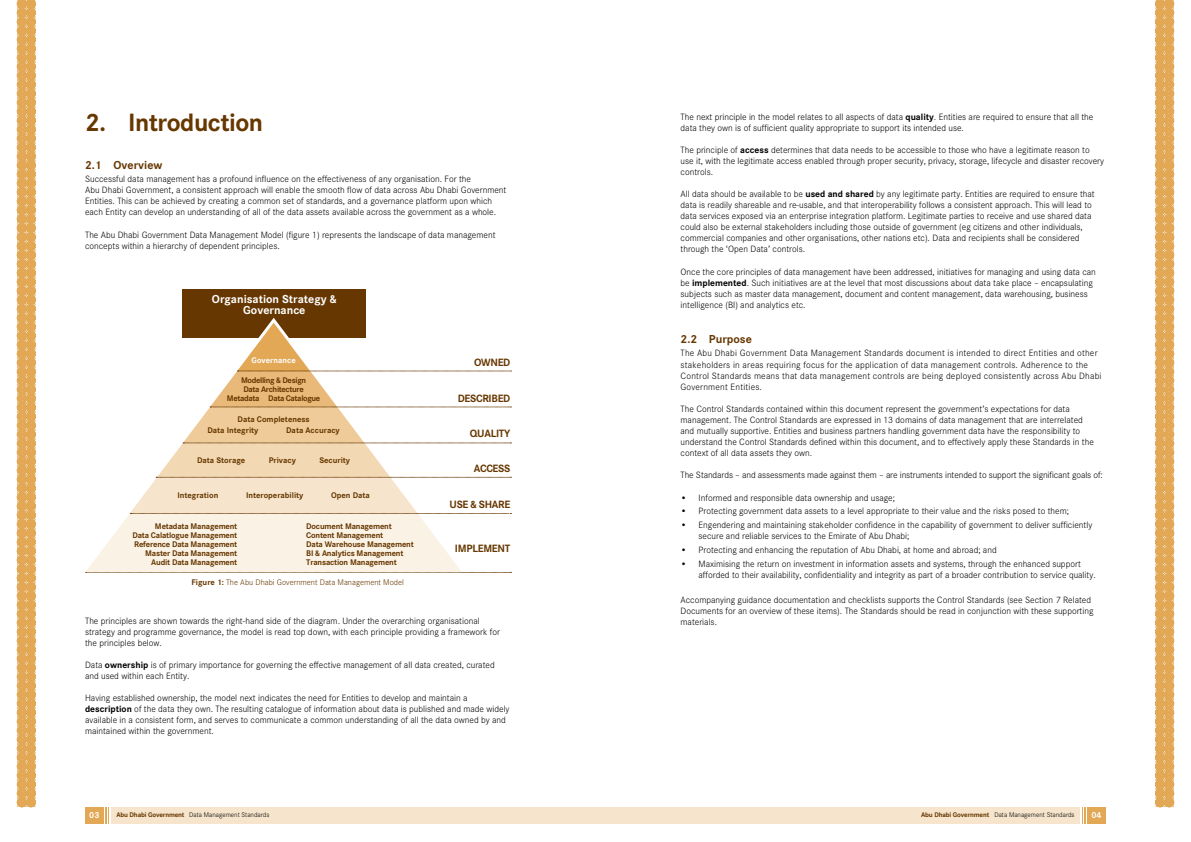
<style>
.page{position:relative;width:1191px;height:842px;background:#fff}
.page>*{position:absolute;margin:0;border:0;box-sizing:border-box;transform-origin:0 0}
.t1{font:700 26px "Corporate S";letter-spacing:-.02em;color:#663700}
.t2{font:700 12px/11px "Corporate S";color:#fff;text-align:center}
.t3{font:700 12px "Corporate S";color:#663700}
.t4{font:700 11px "Corporate S";letter-spacing:-.025em;color:#663700}
.t5{font:300 9.5px/11px "Corporate S";color:#000}
.t6{font:300 9.5px/11px "Corporate S";letter-spacing:.02em;color:#000}
.t7{font:700 9px "Corporate S";color:#fff}
.t8{font:700 8.5px/9px "Corporate S";letter-spacing:-.02em;color:#663700;text-align:right}
.t9{font:700 8.5px/9px "Corporate S";letter-spacing:-.04em;color:#663700;text-align:center}
.t10{font:300 8.5px "Corporate S";color:#663700}
.t11{font:700 8.5px/11px "Corporate S";color:#663700}
.t12{font:700 8.5px "Corporate S";color:#fff}
.t13{font:300 7px "Corporate S";color:#000}
.s1{font-weight:700}
.s2{font-weight:700;color:#663700}
</style>
<div class="page">
<div style="left:111px;top:807px;width:484px;height:16px;background:#f6e5cc"></div>
<div style="left:595px;top:807px;width:485px;height:16px;background:#f6e5cc"></div>
<div style="left:85px;top:807px;width:19px;height:16px;background:#e2a856"></div>
<div style="left:1087px;top:807px;width:19px;height:16px;background:#e2a856"></div>
<svg style="left:105px;top:807px;width:4px;height:16px"></svg>
<svg style="left:1082px;top:807px;width:4px;height:16px"></svg>
<svg style="left:17px;top:0;width:19px;height:807px"></svg>
<svg style="left:1155px;top:0;width:18px;height:807px"></svg>
<div style="left:183px;top:289px;width:183px;height:48px;background:#663700"></div>
<svg style="left:85px;top:318px;width:426px;height:255px"></svg>
<h1 class="t1" style="left:85px;top:107px;width:179px">2. Introduction</h1>
<p class="t3" style="left:85px;top:158px;width:79px">2.1 Overview</p>
<p class="t5" style="left:85px;top:174px;width:423px">Successful data management has a profound influence on the effectiveness of any organisation. For the<br>Abu Dhabi Government, a consistent approach will enable the smooth flow of data across Abu Dhabi Government Entities. This can be achieved by creating a common set of standards, and a governance platform upon which each Entity can develop an understanding of all of the data assets available across the government as a whole.</p>
<p class="t5" style="left:85px;top:229px;width:412px">The Abu Dhabi Government Data Management Model (figure 1) represents the landscape of data management concepts within a hierarchy of dependent principles.</p>
<p class="t2" style="left:212px;top:294px;width:126px">Organisation Strategy &amp;<br>Governance</p>
<p class="t12" style="left:251px;top:355px;width:46px">Governance</p>
<p class="t9" style="left:227px;top:376px;width:95px">Modelling &amp; Design<br>Data Architecture<br>Metadata Data Catalogue</p>
<p class="t11" style="left:207px;top:414px;width:104px;text-indent:30px">Data Completeness<br>Data Integrity</p>
<p class="t8" style="left:286px;top:426px;width:55px">Data Accuracy</p>
<p class="t8" style="left:197px;top:456px;width:50px">Data Storage</p>
<p class="t8" style="left:269px;top:456px;width:29px">Privacy</p>
<p class="t8" style="left:319px;top:456px;width:32px">Security</p>
<p class="t8" style="left:177px;top:491px;width:43px">Integration</p>
<p class="t11" style="left:246px;top:490px;width:59px">Interoperability</p>
<p class="t8" style="left:331px;top:491px;width:40px">Open Data</p>
<p class="t8" style="left:132px;top:522px;width:106px">Metadata Management<br>Data Calatlogue Management<br>Reference Data Management<br>Master Data Management<br>Audit Data Management</p>
<p class="t8" style="left:306px;top:521px;width:109px;text-align:left">Document Management<br>Content Management<br>Data Warehouse Management<br>BI &amp; Analytics Management<br>Transaction Management</p>
<p class="t10" style="left:191px;top:577px;width:214px"><span class="s1">Figure 1:</span> The Abu Dhabi Government Data Management Model</p>
<p class="t4" style="left:474px;top:356px;width:38px">OWNED</p>
<p class="t4" style="left:458px;top:392px;width:53px">descri bed</p>
<p class="t4" style="left:470px;top:427px;width:41px">quality</p>
<p class="t4" style="left:474px;top:462px;width:38px">acc ess</p>
<p class="t4" style="left:449px;top:498px;width:62px">use &amp; share</p>
<p class="t4" style="left:455px;top:542px;width:7px">impl</p>
<p class="t4" style="left:478px;top:542px;width:34px">em ent</p>
<p class="t5" style="left:85px;top:615px;width:416px">The principles are shown towards the right-hand side of the diagram. Under the overarching organisational strategy and programme governance, the model is read top down, with each principle providing a framework for the principles below.</p>
<p class="t5" style="left:85px;top:659px;width:411px">Data <span class="s1">ownership</span> is of primary importance for governing the effective management of all data created, curated and used within each Entity.</p>
<p class="t5" style="left:85px;top:693px;width:426px">Having established ownership, the model next indicates the need for Entities to develop and maintain a <span class="s1">description</span> of the data they own. The resulting catalogue of information about data is published and made widely available in a consistent form, and serves to communicate a common understanding of all the data owned by and maintained within the government.</p>
<p class="t5" style="left:680px;top:111px;width:414px">The next principle in the model relates to all aspects of data <span class="s1">quality</span>. Entities are required to ensure that all the data they own is of sufficient quality appropriate to support its intended use.</p>
<p class="t5" style="left:680px;top:145px;width:425px">The principle of <span class="s1">access</span> determines that data needs to be accessible to those who have a legitimate reason to use it, with the legitimate access enabled through proper security, privacy, storage, lifecycle and disaster recovery controls.</p>
<p class="t5" style="left:680px;top:189px;width:416px">All data should be available to be <span class="s1">used and shared</span> by any legitimate party. Entities are required to ensure that data is readily shareable and re-usable, and that interoperability follows a consistent approach. This will lead to data services exposed via an enterprise integration platform. Legitimate parties to receive and use shared data could also be external stakeholders including those outside of government (eg citizens and other individuals, commercial companies and other organisations, other nations etc). Data and recipients shall be considered through the ‘Open Data’ controls.</p>
<p class="t5" style="left:680px;top:266px;width:417px">Once the core principles of data management have been addressed, initiatives for managing and using data can be <span class="s1">implemented</span>. Such initiatives are at the level that most discussions about data take place – encapsulating subjects such as master data management, document and content management, data warehousing, business intelligence (BI) and analytics etc.</p>
<p class="t3" style="left:680px;top:332px;width:73px">2.2 Purpose</p>
<p class="t6" style="left:680px;top:348px;width:422px">The Abu Dhabi Government Data Management Standards document is intended to direct Entities and other stakeholders in areas requiring focus for the application of data management controls. Adherence to the Control Standards means that data management controls are being deployed consistently across Abu Dhabi Government Entities.</p>
<p class="t5" style="left:680px;top:403px;width:415px">The Control Standards contained within this document represent the government’s expectations for data management. The Control Standards are expressed in 13 domains of data management that are interrelated and mutually supportive. Entities and business partners handling government data have the responsibility to understand the Control Standards defined within this document, and to effectively apply these Standards in the context of all data assets they own.</p>
<p class="t5" style="left:680px;top:470px;width:424px">The Standards – and assessments made against them – are instruments intended to support the significant goals of:</p>
<p class="t5" style="left:680px;top:492px;width:216px">• Informed and responsible data ownership and usage;</p>
<p class="t5" style="left:680px;top:506px;width:390px">• Protecting government data assets to a level appropriate to their value and the risks posed to them;</p>
<p class="t5" style="left:698px;top:520px;width:395px;text-indent:-18px">• Engendering and maintaining stakeholder confidence in the capability of government to deliver sufficiently secure and reliable services to the Emirate of Abu Dhabi;</p>
<p class="t5" style="left:680px;top:544px;width:318px">• Protecting and enhancing the reputation of Abu Dhabi, at home and abroad; and</p>
<p class="t5" style="left:698px;top:558px;width:399px;text-indent:-18px">• Maximising the return on investment in information assets and systems, through the enhanced support afforded to their availability, confidentiality and integrity as part of a broader contribution to service quality.</p>
<p class="t5" style="left:680px;top:594px;width:414px">Accompanying guidance documentation and checklists supports the Control Standards (see Section 7 Related<br>Documents for an overview of these items). The Standards should be read in conjunction with these supporting materials.</p>
<p class="t7" style="left:89px;top:810px;width:12px">03</p>
<p class="t13" style="left:116px;top:811px;width:154px"><span class="s2">Abu Dhabi Government</span> Data Management Standards</p>
<p class="t13" style="left:921px;top:811px;width:155px"><span class="s2">Abu Dhabi Government</span> Data Management Standards</p>
<p class="t7" style="left:1091px;top:810px;width:12px">04</p>
</div>
